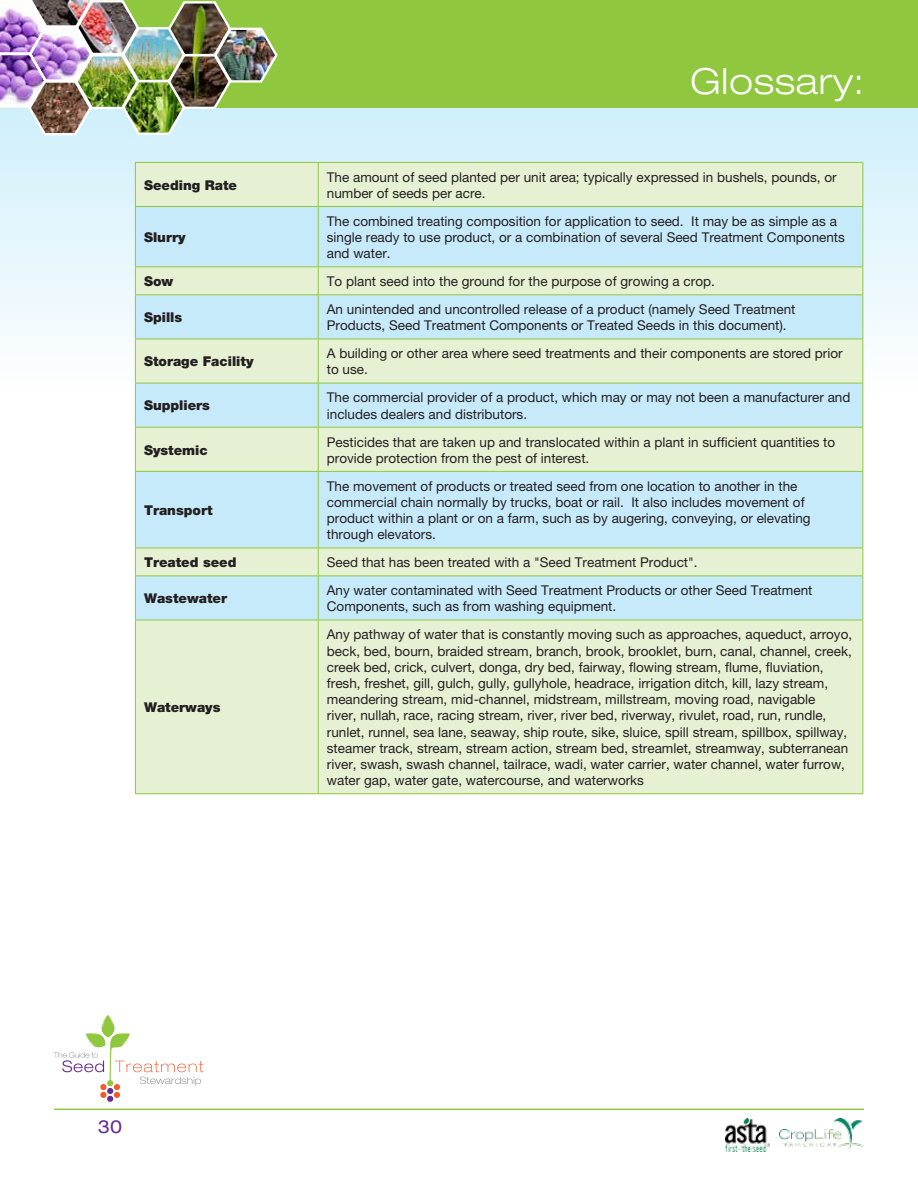
<style>
.page{position:relative;width:918px;height:1188px;background:#fff}
.page>*{position:absolute;margin:0;border:0;box-sizing:border-box;transform-origin:0 0}
.t1{font:300 expanded 36px "Helvetica Neue";letter-spacing:.025em;color:#fff}
.t2{font:expanded 18px "Helvetica Neue";color:#662d91}
.t3{font:13.5px/16.2px "Helvetica Neue";color:#231f20}
.t4{font:900 13.5px "Helvetica Neue";color:#231f20}
</style>
<div class="page">
<img style="left:726px;top:1118px;width:43px;height:34px">
<img style="left:779px;top:1119px;width:85px;height:31px">
<hr style="left:54px;top:1109px;width:810px;height:1px;background:#8fc73e">
<svg style="left:0;top:108px;width:918px;height:289px;fill:#d9f2fc"></svg>
<div style="left:0;top:0;width:918px;height:108px;background:#8fc73e"></div>
<svg style="left:54px;top:1015px;width:150px;height:87px"></svg>
<img style="left:0;top:0;width:279px;height:137px">
<div style="left:136px;top:163px;width:726px;height:630px;background:#e6f1d4"></div>
<svg style="left:136px;top:207px;width:726px;height:413px;background:#d1eceb"></svg>
<hr style="left:135px;top:162px;width:183px;height:1px;background:#8fc73e">
<hr style="left:135px;top:163px;width:1px;height:43px;background:#8fc73e">
<hr style="left:318px;top:162px;width:545px;height:1px;background:#8fc73e">
<hr style="left:318px;top:163px;width:1px;height:43px;background:#8fc73e">
<hr style="left:862px;top:163px;width:1px;height:43px;background:#8fc73e">
<hr style="left:135px;top:206px;width:183px;height:1px;background:#8fc73e">
<hr style="left:135px;top:207px;width:1px;height:59px;background:#8fc73e">
<hr style="left:318px;top:206px;width:545px;height:1px;background:#8fc73e">
<hr style="left:318px;top:207px;width:1px;height:59px;background:#8fc73e">
<hr style="left:862px;top:207px;width:1px;height:59px;background:#8fc73e">
<hr style="left:135px;top:266px;width:183px;height:1px;background:#8fc73e">
<svg style="left:135px;top:267px;width:1px;height:27px"></svg>
<hr style="left:318px;top:266px;width:545px;height:1px;background:#8fc73e">
<svg style="left:318px;top:267px;width:1px;height:27px"></svg>
<svg style="left:862px;top:267px;width:1px;height:27px"></svg>
<hr style="left:135px;top:294px;width:183px;height:1px;background:#8fc73e">
<hr style="left:135px;top:295px;width:1px;height:44px;background:#8fc73e">
<hr style="left:318px;top:294px;width:545px;height:1px;background:#8fc73e">
<hr style="left:318px;top:295px;width:1px;height:44px;background:#8fc73e">
<hr style="left:862px;top:295px;width:1px;height:44px;background:#8fc73e">
<hr style="left:135px;top:339px;width:183px;height:1px;background:#8fc73e">
<hr style="left:135px;top:339px;width:1px;height:44px;background:#8fc73e">
<hr style="left:318px;top:339px;width:545px;height:1px;background:#8fc73e">
<hr style="left:318px;top:339px;width:1px;height:44px;background:#8fc73e">
<hr style="left:862px;top:339px;width:1px;height:44px;background:#8fc73e">
<hr style="left:135px;top:383px;width:183px;height:1px;background:#8fc73e">
<hr style="left:135px;top:383px;width:1px;height:44px;background:#8fc73e">
<hr style="left:318px;top:383px;width:545px;height:1px;background:#8fc73e">
<hr style="left:318px;top:383px;width:1px;height:44px;background:#8fc73e">
<hr style="left:862px;top:383px;width:1px;height:44px;background:#8fc73e">
<hr style="left:135px;top:427px;width:183px;height:1px;background:#8fc73e">
<hr style="left:135px;top:428px;width:1px;height:43px;background:#8fc73e">
<hr style="left:318px;top:427px;width:545px;height:1px;background:#8fc73e">
<hr style="left:318px;top:428px;width:1px;height:43px;background:#8fc73e">
<hr style="left:862px;top:428px;width:1px;height:43px;background:#8fc73e">
<hr style="left:135px;top:471px;width:183px;height:1px;background:#8fc73e">
<hr style="left:135px;top:472px;width:1px;height:76px;background:#8fc73e">
<hr style="left:318px;top:471px;width:545px;height:1px;background:#8fc73e">
<hr style="left:318px;top:472px;width:1px;height:76px;background:#8fc73e">
<hr style="left:862px;top:472px;width:1px;height:76px;background:#8fc73e">
<hr style="left:135px;top:548px;width:183px;height:1px;background:#8fc73e">
<svg style="left:135px;top:548px;width:1px;height:28px"></svg>
<hr style="left:318px;top:548px;width:545px;height:1px;background:#8fc73e">
<svg style="left:318px;top:548px;width:1px;height:28px"></svg>
<svg style="left:862px;top:548px;width:1px;height:28px"></svg>
<hr style="left:135px;top:576px;width:183px;height:1px;background:#8fc73e">
<hr style="left:135px;top:576px;width:1px;height:44px;background:#8fc73e">
<hr style="left:318px;top:576px;width:545px;height:1px;background:#8fc73e">
<hr style="left:318px;top:576px;width:1px;height:44px;background:#8fc73e">
<hr style="left:862px;top:576px;width:1px;height:44px;background:#8fc73e">
<hr style="left:135px;top:620px;width:183px;height:1px;background:#8fc73e">
<hr style="left:135px;top:620px;width:1px;height:173px;background:#8fc73e">
<hr style="left:318px;top:620px;width:545px;height:1px;background:#8fc73e">
<hr style="left:318px;top:620px;width:1px;height:173px;background:#8fc73e">
<hr style="left:862px;top:620px;width:1px;height:173px;background:#8fc73e">
<hr style="left:135px;top:793px;width:183px;height:1px;background:#8fc73e">
<hr style="left:318px;top:793px;width:545px;height:1px;background:#8fc73e">
<h1 class="t1" style="left:690px;top:60px;width:175px">Glossary:</h1>
<p class="t4" style="left:144px;top:177px;width:95px">Seeding Rate</p>
<p class="t3" style="left:327px;top:169px;width:511px">The amount of seed planted per unit area; typically expressed in bushels, pounds, or number of seeds per acre.</p>
<p class="t4" style="left:144px;top:229px;width:43px">Slurry</p>
<p class="t3" style="left:327px;top:213px;width:520px">The combined treating composition for application to seed. It may be as simple as a single ready to use product, or a combination of several Seed Treatment Components and water.</p>
<p class="t4" style="left:144px;top:273px;width:31px">Sow</p>
<p class="t3" style="left:327px;top:273px;width:387px">To plant seed into the ground for the purpose of growing a crop.</p>
<p class="t4" style="left:144px;top:309px;width:40px">Spills</p>
<p class="t3" style="left:327px;top:301px;width:470px">An unintended and uncontrolled release of a product (namely Seed Treatment<br>Products, Seed Treatment Components or Treated Seeds in this document).</p>
<p class="t4" style="left:144px;top:353px;width:111px">Storage Facility</p>
<p class="t3" style="left:327px;top:345px;width:517px">A building or other area where seed treatments and their components are stored prior to use.</p>
<p class="t4" style="left:144px;top:397px;width:68px">Suppliers</p>
<p class="t3" style="left:327px;top:389px;width:525px">The commercial provider of a product, which may or may not been a manufacturer and includes dealers and distributors.</p>
<p class="t4" style="left:144px;top:442px;width:65px">Systemic</p>
<p class="t3" style="left:327px;top:433px;width:510px">Pesticides that are taken up and translocated within a plant in sufficient quantities to provide protection from the pest of interest.</p>
<p class="t4" style="left:144px;top:502px;width:70px">Transport</p>
<p class="t3" style="left:327px;top:478px;width:485px">The movement of products or treated seed from one location to another in the commercial chain normally by trucks, boat or rail. It also includes movement of product within a plant or on a farm, such as by augering, conveying, or elevating through elevators.</p>
<p class="t4" style="left:144px;top:554px;width:94px">Treated seed</p>
<p class="t3" style="left:327px;top:554px;width:371px">Seed that has been treated with a "Seed Treatment Product".</p>
<p class="t4" style="left:144px;top:590px;width:84px">Wastewater</p>
<p class="t3" style="left:327px;top:582px;width:487px">Any water contaminated with Seed Treatment Products or other Seed Treatment<br>Components, such as from washing equipment.</p>
<p class="t4" style="left:144px;top:699px;width:78px">Waterways</p>
<p class="t3" style="left:327px;top:626px;width:527px">Any pathway of water that is constantly moving such as approaches, aqueduct, arroyo, beck, bed, bourn, braided stream, branch, brook, brooklet, burn, canal, channel, creek, creek bed, crick, culvert, donga, dry bed, fairway, flowing stream, flume, fluviation, fresh, freshet, gill, gulch, gully, gullyhole, headrace, irrigation ditch, kill, lazy stream, meandering stream, mid-channel, midstream, millstream, moving road, navigable<br>river, nullah, race, racing stream, river, river bed, riverway, rivulet, road, run, rundle, runlet, runnel, sea lane, seaway, ship route, sike, sluice, spill stream, spillbox, spillway, steamer track, stream, stream action, stream bed, streamlet, streamway, subterranean river, swash, swash channel, tailrace, wadi, water carrier, water channel, water furrow, water gap, water gate, watercourse, and waterworks</p>
<h2 class="t2" style="left:98px;top:1116px;width:26px">30</h2>
</div>
